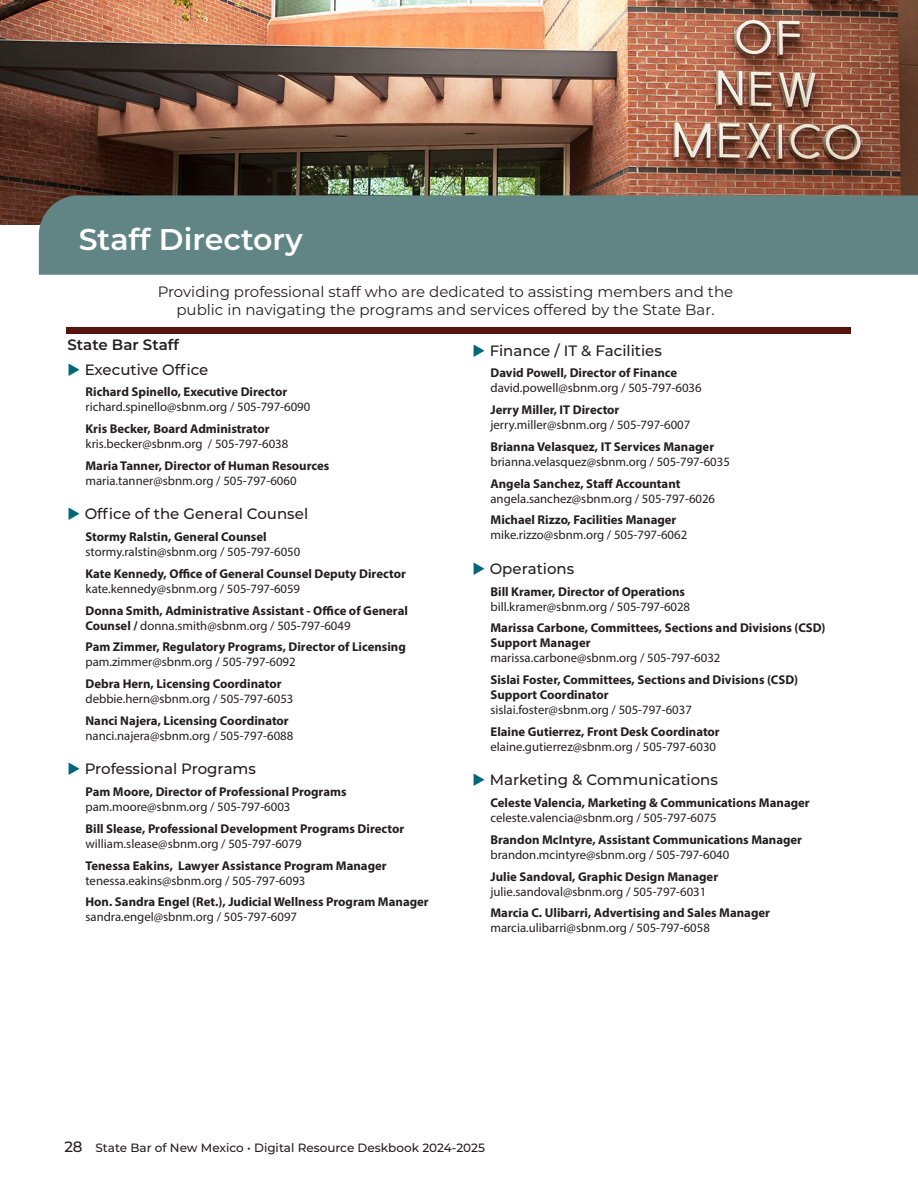
<style>
.page{position:relative;width:918px;height:1188px;background:#fff}
.page>*{position:absolute;margin:0;border:0;box-sizing:border-box;transform-origin:0 0}
.t1{font:600 30px "Montserrat";color:#fff}
.t2{font:15px/18px "Montserrat";color:#231f20;text-align:center}
.t3{font:500 15px "Montserrat";color:#231f20}
.t4{font:600 15px "Montserrat";color:#231f20}
.t5{font:700 12.75px/15px "Myriad Pro";color:#231f20}
.t6{font:12.75px "Myriad Pro";color:#231f20}
.t7{font:500 12px "Montserrat";color:#231f20}
.s1{color:#006679}
.s2{font-weight:400}
.s3{font-size:15px}
</style>
<div class="page">
<img style="left:0;top:0;width:918px;height:224px">
<div style="left:67px;top:327px;width:784px;height:7px;background:#56150c"></div>
<div style="left:39px;top:195px;width:879px;height:80px;background:#618585"></div>
<h1 class="t1" style="left:79px;top:218px;width:226px">Staff Directory</h1>
<p class="t2" style="left:158px;top:282px;width:577px">Providing professional staff who are dedicated to assisting members and the public in navigating the programs and services offered by the State Bar.</p>
<p class="t4" style="left:68px;top:334px;width:113px">State Bar Staff</p>
<p class="t3" style="left:68px;top:359px;width:142px"><span class="s1">◆</span> Executive Office</p>
<p class="t5" style="left:86px;top:384px;width:203px">Richard Spinello, Executive Director</p>
<p class="t6" style="left:86px;top:399px;width:226px">richard.spinello@sbnm.org / 505-797-6090</p>
<p class="t5" style="left:86px;top:421px;width:186px">Kris Becker, Board Administrator</p>
<p class="t6" style="left:86px;top:436px;width:204px">kris.becker@sbnm.org / 505-797-6038</p>
<p class="t5" style="left:86px;top:458px;width:245px">Maria Tanner, Director of Human Resources</p>
<p class="t6" style="left:86px;top:473px;width:213px">maria.tanner@sbnm.org / 505-797-6060</p>
<p class="t3" style="left:68px;top:504px;width:242px"><span class="s1">◆</span> Office of the General Counsel</p>
<p class="t5" style="left:86px;top:529px;width:183px">Stormy Ralstin, General Counsel</p>
<p class="t6" style="left:86px;top:544px;width:216px">stormy.ralstin@sbnm.org / 505-797-6050</p>
<p class="t5" style="left:86px;top:566px;width:322px">Kate Kennedy, Office of General Counsel Deputy Director</p>
<p class="t6" style="left:86px;top:581px;width:216px">kate.kennedy@sbnm.org / 505-797-6059</p>
<p class="t5" style="left:86px;top:602px;width:324px">Donna Smith, Administrative Assistant - Office of General<br>Counsel / <span class="s2">donna.smith@sbnm.org / 505-797-6049</span></p>
<p class="t5" style="left:86px;top:639px;width:322px">Pam Zimmer, Regulatory Programs, Director of Licensing</p>
<p class="t6" style="left:86px;top:654px;width:212px">pam.zimmer@sbnm.org / 505-797-6092</p>
<p class="t5" style="left:86px;top:676px;width:198px">Debra Hern, Licensing Coordinator</p>
<p class="t6" style="left:86px;top:691px;width:209px">debbie.hern@sbnm.org / 505-797-6053</p>
<p class="t5" style="left:86px;top:713px;width:205px">Nanci Najera, Licensing Coordinator</p>
<p class="t6" style="left:86px;top:728px;width:209px">nanci.najera@sbnm.org / 505-797-6088</p>
<p class="t3" style="left:68px;top:759px;width:190px"><span class="s1">◆</span> Professional Programs</p>
<p class="t5" style="left:86px;top:784px;width:263px">Pam Moore, Director of Professional Programs</p>
<p class="t6" style="left:86px;top:799px;width:206px">pam.moore@sbnm.org / 505-797-6003</p>
<p class="t5" style="left:86px;top:821px;width:320px">Bill Slease, Professional Development Programs Director</p>
<p class="t6" style="left:86px;top:836px;width:218px">william.slease@sbnm.org / 505-797-6079</p>
<p class="t5" style="left:86px;top:857px;width:303px">Tenessa Eakins, Lawyer Assistance Program Manager</p>
<p class="t6" style="left:86px;top:872px;width:221px">tenessa.eakins@sbnm.org / 505-797-6093</p>
<p class="t5" style="left:86px;top:894px;width:345px">Hon. Sandra Engel (Ret.), Judicial Wellness Program Manager</p>
<p class="t6" style="left:86px;top:909px;width:213px">sandra.engel@sbnm.org / 505-797-6097</p>
<p class="t3" style="left:472px;top:340px;width:191px"><span class="s1">◆</span> Finance / IT &amp; Facilities</p>
<p class="t5" style="left:490px;top:365px;width:188px">David Powell, Director of Finance</p>
<p class="t6" style="left:490px;top:380px;width:213px">david.powell@sbnm.org / 505-797-6036</p>
<p class="t5" style="left:490px;top:402px;width:131px">Jerry Miller, IT Director</p>
<p class="t6" style="left:490px;top:417px;width:201px">jerry.miller@sbnm.org / 505-797-6007</p>
<p class="t5" style="left:490px;top:439px;width:225px">Brianna Velasquez, IT Services Manager</p>
<p class="t6" style="left:490px;top:454px;width:241px">brianna.velasquez@sbnm.org / 505-797-6035</p>
<p class="t5" style="left:490px;top:475px;width:191px">Angela Sanchez, Staff Accountant</p>
<p class="t6" style="left:490px;top:491px;width:226px">angela.sanchez@sbnm.org / 505-797-6026</p>
<p class="t5" style="left:490px;top:512px;width:187px">Michael Rizzo, Facilities Manager</p>
<p class="t6" style="left:490px;top:527px;width:198px">mike.rizzo@sbnm.org / 505-797-6062</p>
<p class="t3" style="left:472px;top:558px;width:103px"><span class="s1">◆</span> Operations</p>
<p class="t5" style="left:490px;top:584px;width:196px">Bill Kramer, Director of Operations</p>
<p class="t6" style="left:490px;top:599px;width:201px">bill.kramer@sbnm.org / 505-797-6028</p>
<p class="t5" style="left:490px;top:620px;width:336px">Marissa Carbone, Committees, Sections and Divisions (CSD)<br>Support Manager</p>
<p class="t6" style="left:490px;top:650px;width:231px">marissa.carbone@sbnm.org / 505-797-6032</p>
<p class="t5" style="left:490px;top:672px;width:309px">Sislai Foster, Committees, Sections and Divisions (CSD)<br>Support Coordinator</p>
<p class="t6" style="left:490px;top:702px;width:203px">sislai.foster@sbnm.org / 505-797-6037</p>
<p class="t5" style="left:490px;top:724px;width:231px">Elaine Gutierrez, Front Desk Coordinator</p>
<p class="t6" style="left:490px;top:739px;width:227px">elaine.gutierrez@sbnm.org / 505-797-6030</p>
<p class="t3" style="left:472px;top:770px;width:247px"><span class="s1">◆</span> Marketing &amp; Communications</p>
<p class="t5" style="left:490px;top:795px;width:321px">Celeste Valencia, Marketing &amp; Communications Manager</p>
<p class="t6" style="left:490px;top:810px;width:228px">celeste.valencia@sbnm.org / 505-797-6075</p>
<p class="t5" style="left:490px;top:832px;width:313px">Brandon McIntyre, Assistant Communications Manager</p>
<p class="t6" style="left:490px;top:847px;width:240px">brandon.mcintyre@sbnm.org / 505-797-6040</p>
<p class="t5" style="left:490px;top:868px;width:229px">Julie Sandoval, Graphic Design Manager</p>
<p class="t6" style="left:490px;top:884px;width:217px">julie.sandoval@sbnm.org / 505-797-6031</p>
<p class="t5" style="left:490px;top:905px;width:281px">Marcia C. Ulibarri, Advertising and Sales Manager</p>
<p class="t6" style="left:490px;top:920px;width:221px">marcia.ulibarri@sbnm.org / 505-797-6058</p>
<p class="t7" style="left:64px;top:1139px;width:422px"><span class="s3">28</span> State Bar of New Mexico • Digital Resource Deskbook 2024-2025</p>
</div>
